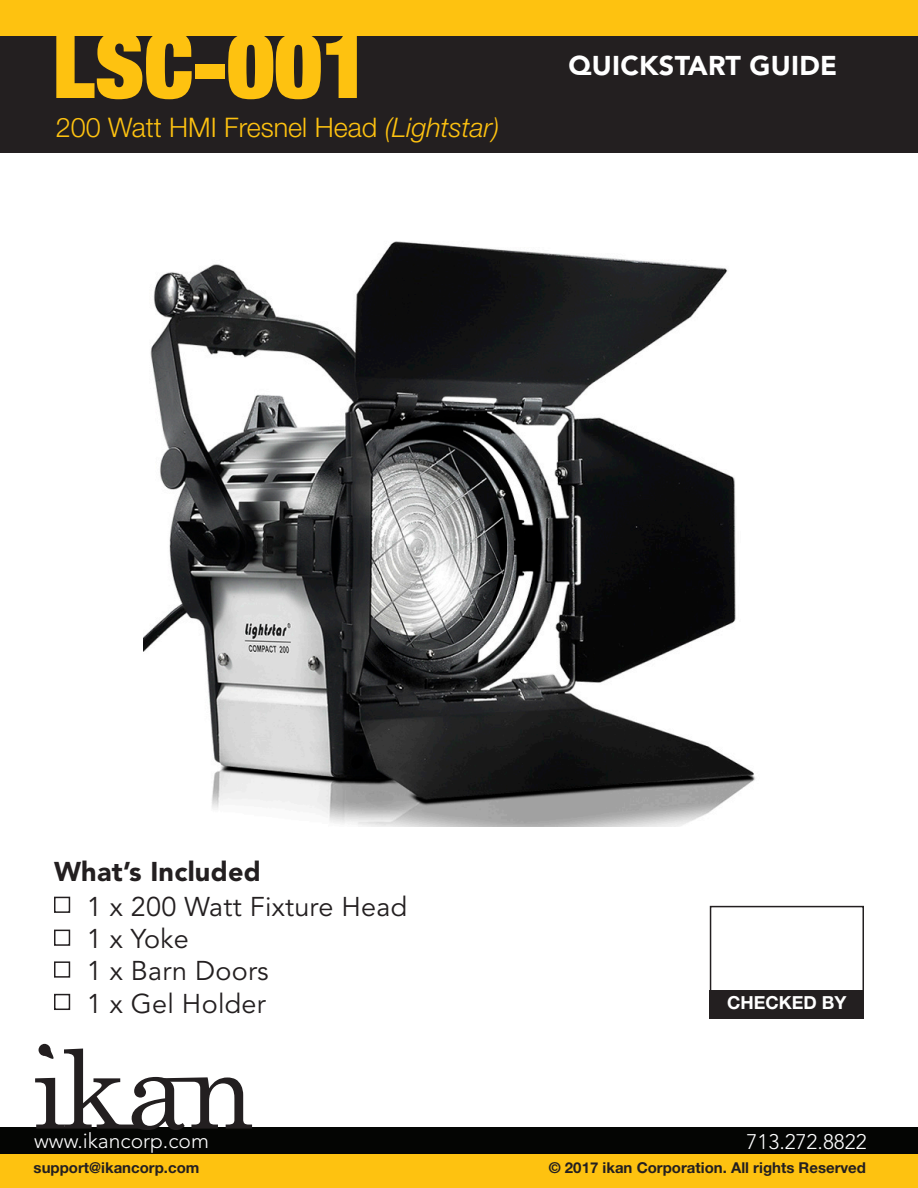
<style>
.page{position:relative;width:918px;height:1188px;background:#fff}
.page>*{position:absolute;margin:0;border:0;box-sizing:border-box;transform-origin:0 0}
.t1{font:900 condensed 91.35px "Helvetica Neue LT Std";color:#fec210}
.t2{font:27px "Avenir LT Std";letter-spacing:.01em;color:#231f20}
.t3{font:300 27px "Helvetica Neue LT Std";color:#fec210}
.t4{font:900 27px "Avenir LT Std";letter-spacing:.01em;color:#fff}
.t5{font:900 27px "Avenir LT Std";letter-spacing:.01em;color:#231f20}
.t6{font:300 21px "Avenir LT Std";color:#fff}
.t7{font:700 18px "Helvetica Neue LT Std";color:#fff}
.t8{font:700 15px "Helvetica Neue LT Std";color:#231f20}
.s1{font-style:italic}
</style>
<div class="page">
<div style="left:0;top:1152px;width:918px;height:36px;background:#fec210"></div>
<div style="left:0;top:1127px;width:918px;height:27px;background:#040503"></div>
<svg style="left:35px;top:1044px;width:217px;height:86px"></svg>
<div style="left:710px;top:906px;width:154px;height:86px;border:2px solid #231f20"></div>
<div style="left:710px;top:990px;width:154px;height:29px;background:#231f20"></div>
<div style="left:54px;top:897px;width:16px;height:16px;border:2px solid #231f20"></div>
<div style="left:54px;top:930px;width:16px;height:16px;border:2px solid #231f20"></div>
<div style="left:54px;top:961px;width:16px;height:17px;border:2px solid #231f20"></div>
<div style="left:54px;top:994px;width:16px;height:16px;border:2px solid #231f20"></div>
<div style="left:0;top:34px;width:918px;height:119px;background:#231f20"></div>
<div style="left:0;top:0;width:918px;height:36px;background:#fec210"></div>
<img style="left:144px;top:241px;width:612px;height:586px">
<p class="t1" style="left:53px;top:7px;width:318px">LSC-001</p>
<p class="t3" style="left:56px;top:111px;width:445px">200 Watt HMI Fresnel Head <span class="s1">(Lightstar)</span></p>
<p class="t4" style="left:569px;top:49px;width:270px">QUICKSTART GUIDE</p>
<p class="t5" style="left:54px;top:855px;width:208px">What’s Included</p>
<p class="t2" style="left:87px;top:891px;width:322px">1 x 200 Watt Fixture Head</p>
<p class="t2" style="left:87px;top:923px;width:103px">1 x Yoke</p>
<p class="t2" style="left:87px;top:956px;width:184px">1 x Barn Doors</p>
<p class="t2" style="left:87px;top:988px;width:181px">1 x Gel Holder</p>
<p class="t7" style="left:727px;top:992px;width:121px">CHECKED BY</p>
<p class="t6" style="left:34px;top:1128px;width:176px">www.ikancorp.com</p>
<p class="t6" style="left:747px;top:1129px;width:122px">713.272.8822</p>
<p class="t8" style="left:34px;top:1159px;width:167px">support@ikancorp.com</p>
<p class="t8" style="left:549px;top:1159px;width:319px">© 2017 ikan Corporation. All rights Reserved</p>
</div>
